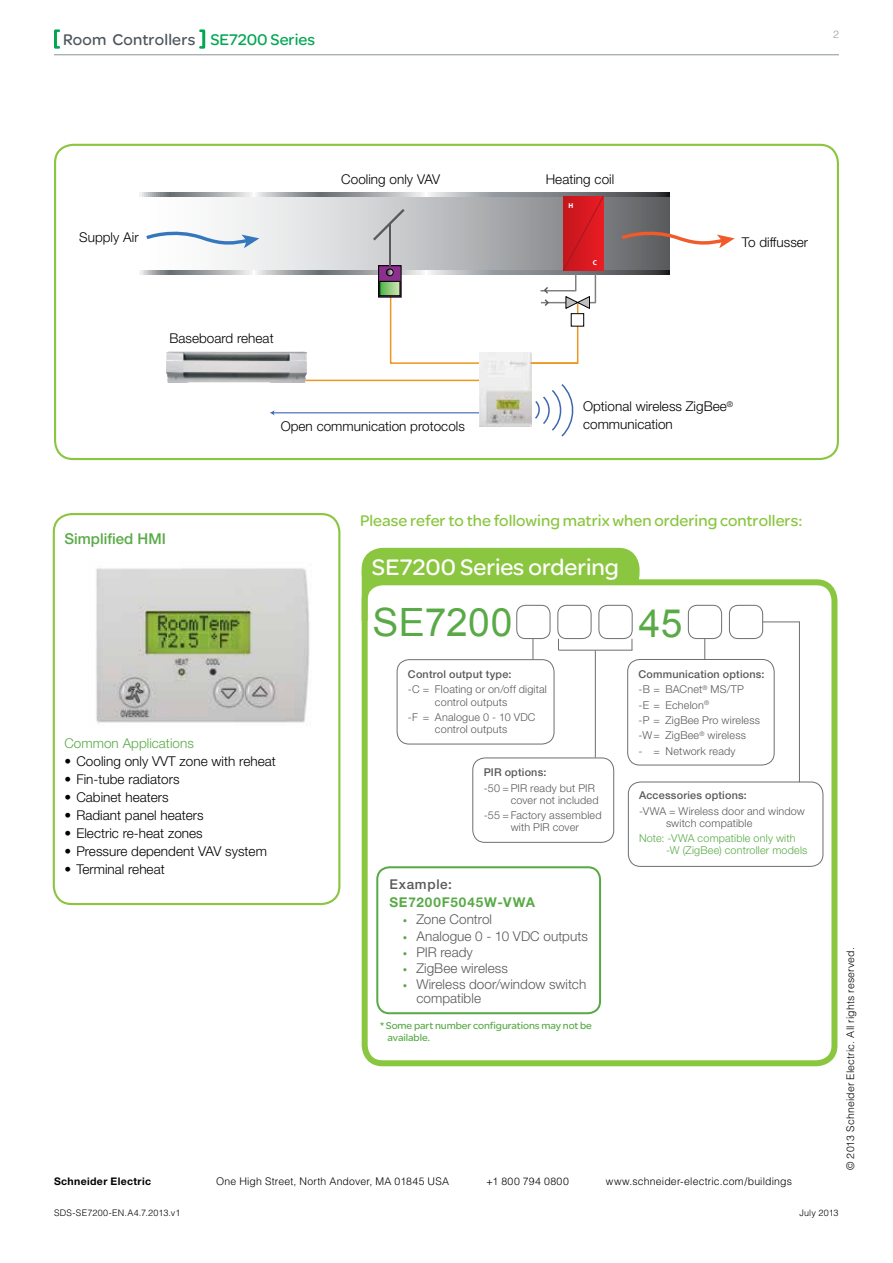
<style>
.page{position:relative;width:893px;height:1263px;background:#fff}
.page>*{position:absolute;margin:0;border:0;box-sizing:border-box;transform-origin:0 0}
.t1{font:39px "Arial";letter-spacing:.005em;color:#59aa47}
.t2{font:24px "SE Optimist";color:#fff}
.t3{font:16.5px "SE Optimist";color:#8ac63f}
.t4{font:16.5px "SE Optimist";letter-spacing:.01em;color:#4d555b}
.t5{font:16.5px "SE Optimist";color:#00a651}
.t6{font:500 15px "Helvetica Neue";letter-spacing:.005em;color:#59aa47}
.t7{font:300 13.5px/18px "Helvetica Neue";letter-spacing:.005em;color:#000}
.t8{font:300 13.5px/13.5px "Helvetica Neue LT Std";letter-spacing:.005em;color:#58595b}
.t9{font:300 13.5px "Helvetica Neue";letter-spacing:.005em;color:#59aa47}
.t10{font:700 13.5px "Helvetica Neue LT Std";letter-spacing:.07em;color:#59aa47}
.t11{font:500 13.5px "Helvetica Neue LT Std";letter-spacing:.05em;color:#58595b}
.t12{font:300 10.8px/12.1px "Helvetica Neue LT Std";letter-spacing:.02em;color:#58595b}
.t13{font:300 10.8px/12.1px "Helvetica Neue LT Std";letter-spacing:.02em;color:#59aa47}
.t14{font:500 10.8px "Helvetica Neue LT Std";letter-spacing:.02em;color:#58595b}
.t15{font:300 10.5px "Helvetica";letter-spacing:.015em;color:#000}
.t16{font:10.5px/12px "SE Optimist";letter-spacing:-.005em;color:#59aa47}
.t17{font:700 10.5px "Helvetica Neue";letter-spacing:.035em;color:#000}
.t18{font:300 10.5px "Helvetica";letter-spacing:.04em;color:#000}
.t19{font:300 10.5px "Helvetica";color:#979fa4}
.t20{font:300 9px "Helvetica";letter-spacing:.02em;color:#000}
.t21{font:700 7.05px "Myriad Pro";color:#fff}
.s1{font-family:"SE Optimist";font-weight:400;color:#59aa47}
.s2{font-weight:500}
</style>
<div class="page">
<svg style="left:54px;top:29px;width:6px;height:20px"></svg>
<hr style="left:54px;top:54px;width:785px;height:1px;background:#979fa4">
<svg style="left:199px;top:29px;width:6px;height:20px"></svg>
<div style="left:53px;top:513px;width:287px;height:392px;border:2px solid #8ac63f;border-radius:18px"></div>
<img style="left:96px;top:568px;width:214px;height:155px">
<div style="left:365px;top:551px;width:272px;height:40px;background:#8ac63f;border-radius:18px"></div>
<div style="left:362px;top:548px;width:278px;height:46px;border:6px solid #8ac63f;border-radius:18px"></div>
<div style="left:365px;top:582px;width:469px;height:481px;background:#fff;border-radius:18px"></div>
<div style="left:362px;top:579px;width:475px;height:487px;border:6px solid #8ac63f;border-radius:18px"></div>
<div style="left:516px;top:605px;width:34px;height:34px;border:1px solid #6d6e71;border-radius:9px"></div>
<div style="left:557px;top:605px;width:35px;height:34px;border:1px solid #6d6e71;border-radius:9px"></div>
<div style="left:598px;top:605px;width:35px;height:34px;border:1px solid #6d6e71;border-radius:9px"></div>
<div style="left:472px;top:757px;width:142px;height:86px;border:1px solid #6d6e71;border-radius:12px"></div>
<div style="left:627px;top:659px;width:148px;height:106px;border:1px solid #6d6e71;border-radius:12px"></div>
<svg style="left:704px;top:639px;width:1px;height:20px"></svg>
<hr style="left:595px;top:651px;width:1px;height:106px;background:#6d6e71">
<div style="left:397px;top:659px;width:157px;height:85px;border:1px solid #6d6e71;border-radius:12px"></div>
<svg style="left:532px;top:639px;width:1px;height:20px"></svg>
<hr style="left:559px;top:650px;width:73px;height:1px;background:#6d6e71">
<div style="left:688px;top:605px;width:34px;height:34px;border:1px solid #6d6e71;border-radius:9px"></div>
<div style="left:729px;top:605px;width:34px;height:34px;border:1px solid #6d6e71;border-radius:9px"></div>
<hr style="left:763px;top:621px;width:36px;height:1px;background:#6d6e71">
<hr style="left:799px;top:622px;width:1px;height:160px;background:#6d6e71">
<div style="left:628px;top:781px;width:195px;height:86px;border:1px solid #6d6e71;border-radius:12px"></div>
<div style="left:376px;top:866px;width:225px;height:148px;border:2px solid #59aa47;border-radius:12px"></div>
<div style="left:362px;top:570px;width:6px;height:51px;background:#8ac63f"></div>
<hr style="left:301px;top:380px;width:186px;height:1px;background:#ee9520">
<hr style="left:273px;top:412px;width:221px;height:1px;background:#3f66b0">
<svg style="left:270px;top:410px;width:5px;height:5px"></svg>
<svg style="left:535px;top:384px;width:39px;height:53px"></svg>
<svg style="left:139px;top:196px;width:531px;height:74px"></svg>
<svg style="left:139px;top:192px;width:531px;height:4px;background:#96989b"></svg>
<svg style="left:139px;top:270px;width:531px;height:5px"></svg>
<svg style="left:143px;top:228px;width:116px;height:22px"></svg>
<svg style="left:619px;top:228px;width:116px;height:22px"></svg>
<img style="left:166px;top:351px;width:142px;height:31px">
<svg style="left:373px;top:195px;width:231px;height:170px"></svg>
<img style="left:480px;top:353px;width:52px;height:74px">
<hr style="left:530px;top:362px;width:48px;height:2px;background:#ee9520">
<div style="left:54px;top:144px;width:785px;height:316px;border:2px solid #8ac63f;border-radius:18px"></div>
<h3 class="t4" style="left:63px;top:28px;width:134px">Room Controllers</h3>
<p class="t19" style="left:833px;top:28px;width:7px">2</p>
<h3 class="t5" style="left:210px;top:28px;width:106px">SE7200 Series</h3>
<p class="t7" style="left:79px;top:228px;width:61px">Supply Air</p>
<p class="t7" style="left:341px;top:170px;width:100px">Cooling only VAV</p>
<p class="t7" style="left:169px;top:329px;width:106px">Baseboard reheat</p>
<p class="t7" style="left:281px;top:417px;width:186px">Open communication protocols</p>
<p class="t7" style="left:546px;top:170px;width:70px">Heating coil</p>
<p class="t21" style="left:568px;top:201px;width:6px">H</p>
<p class="t21" style="left:593px;top:258px;width:6px">C</p>
<p class="t7" style="left:742px;top:233px;width:68px">To diffusser</p>
<p class="t7" style="left:583px;top:397px;width:152px">Optional wireless ZigBee<sup>® </sup>communication</p>
<h3 class="t3" style="left:360px;top:509px;width:444px">Please refer to the following matrix when ordering controllers:</h3>
<h3 class="t6" style="left:64px;top:530px;width:103px">Simplified HMI</h3>
<h2 class="t2" style="left:372px;top:550px;width:248px">SE7200 Series ordering</h2>
<h1 class="t1" style="left:372px;top:597px;width:142px">SE7200</h1>
<h1 class="t1" style="left:639px;top:598px;width:45px">45</h1>
<p class="t9" style="left:64px;top:735px;width:131px">Common Applications</p>
<p class="t7" style="left:64px;top:752px;width:213px">• Cooling only VVT zone with reheat</p>
<p class="t7" style="left:64px;top:770px;width:117px">• Fin-tube radiators</p>
<p class="t7" style="left:64px;top:788px;width:106px">• Cabinet heaters</p>
<p class="t7" style="left:64px;top:806px;width:141px">• Radiant panel heaters</p>
<p class="t7" style="left:64px;top:824px;width:140px">• Electric re-heat zones</p>
<p class="t7" style="left:64px;top:842px;width:204px">• Pressure dependent VAV system</p>
<p class="t7" style="left:64px;top:860px;width:102px">• Terminal reheat</p>
<p class="t14" style="left:408px;top:668px;width:105px">Control output type:</p>
<p class="t12" style="left:435px;top:683px;width:113px;text-indent:-27px">-C = Floating or on/off digital control outputs</p>
<p class="t12" style="left:408px;top:711px;width:129px;text-align:center">-F = Analogue 0 - 10 VDC control outputs</p>
<p class="t14" style="left:484px;top:766px;width:64px">PIR options:</p>
<p class="t12" style="left:511px;top:781px;width:89px;text-indent:-27px">-50 =PIR ready but PIR cover not included</p>
<p class="t12" style="left:484px;top:809px;width:119px;text-align:center">-55 =Factory assembled with PIR cover</p>
<p class="t11" style="left:389px;top:876px;width:64px">Example:</p>
<p class="t10" style="left:389px;top:894px;width:147px">SE7200F5045W-VWA</p>
<p class="t8" style="left:403px;top:913px;width:91px"><span class="s1">•</span> Zone Control</p>
<p class="t8" style="left:403px;top:929px;width:186px"><span class="s1">•</span> Analogue 0 - 10 VDC outputs</p>
<p class="t8" style="left:403px;top:945px;width:71px"><span class="s1">•</span> PIR ready</p>
<p class="t8" style="left:403px;top:961px;width:107px"><span class="s1">•</span> ZigBee wireless</p>
<p class="t8" style="left:416px;top:977px;width:171px;text-indent:-14px"><span class="s1">•</span> Wireless door/window switch compatible</p>
<p class="t16" style="left:388px;top:1019px;width:206px;text-indent:-8px">* Some part number configurations may not be available.</p>
<p class="t12" style="left:639px;top:666px;width:127px;line-height:15.3px"><span class="s2">Communication options: </span>-B = BACnet<sup>®</sup> MS/TP<br>-E = Echelon<sup>®<br></sup>-P = ZigBee Pro wireless -W= ZigBee<sup>®</sup> wireless</p>
<p class="t12" style="left:639px;top:744px;width:98px">- = Network ready</p>
<p class="t14" style="left:639px;top:789px;width:109px">Accessories options:</p>
<p class="t12" style="left:666px;top:804px;width:140px;text-indent:-27px">-VWA = Wireless door and window switch compatible</p>
<p class="t13" style="left:666px;top:832px;width:143px;text-indent:-27px">Note: -VWA compatible only with -W (ZigBee) controller models</p>
<p class="t17" style="left:54px;top:1175px;width:99px">Schneider Electric</p>
<p class="t15" style="left:216px;top:1175px;width:235px">One High Street, North Andover, MA 01845 USA</p>
<p class="t18" style="left:486px;top:1175px;width:84px">+1 800 794 0800</p>
<p class="t15" style="left:606px;top:1175px;width:187px">www.schneider-electric.com/buildings</p>
<p class="t20" style="left:54px;top:1207px;width:128px">SDS-SE7200-EN.A4.7.2013.v1</p>
<p class="t20" style="left:799px;top:1207px;width:41px">July 2013</p>
<p class="t15" style="left:844px;top:1170px;width:224px;rotate:-90deg">© 2013 Schneider Electric. All rights reserved.</p>
</div>
